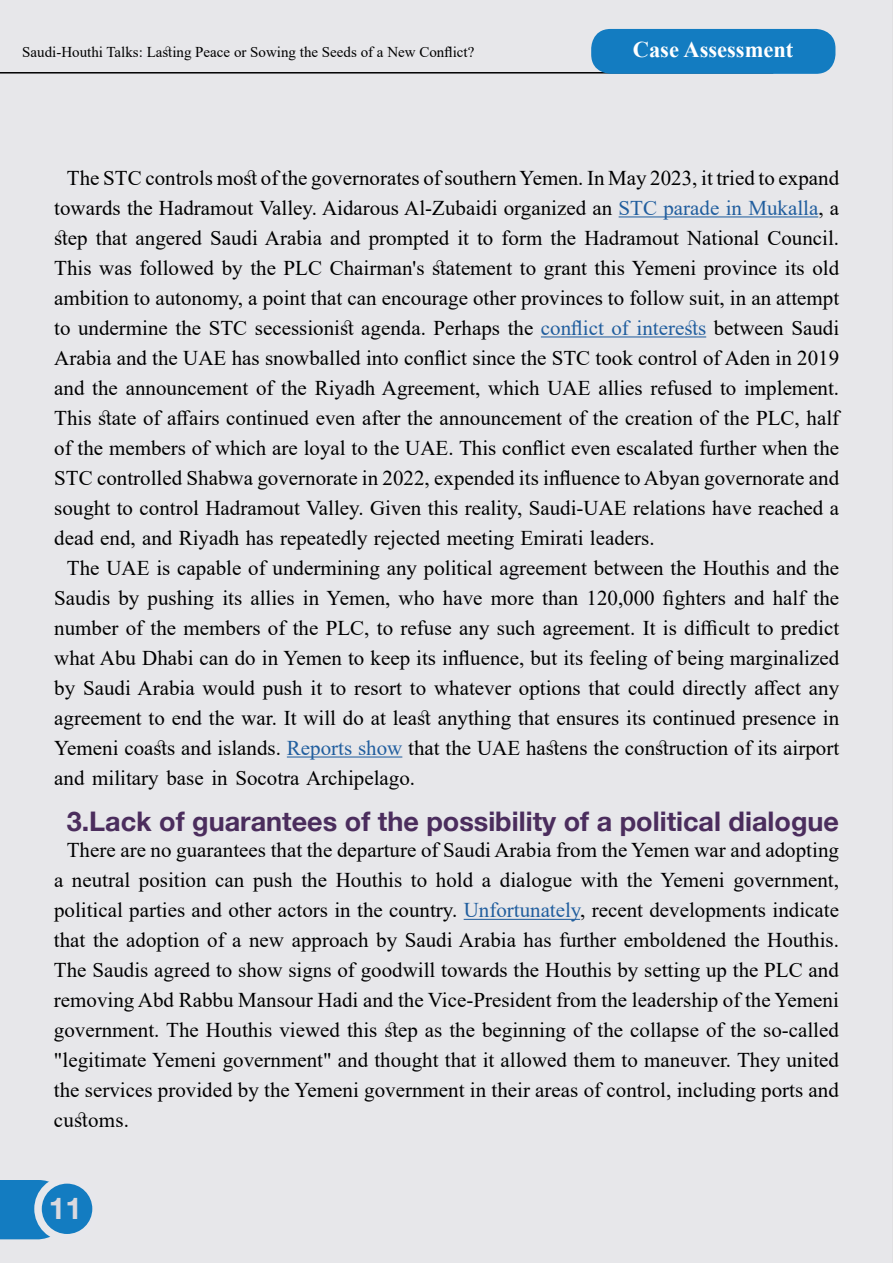
<style>
.page{position:relative;width:893px;height:1263px;background:#e7e7ea}
.page>*{position:absolute;margin:0;border:0;box-sizing:border-box;transform-origin:0 0}
.t1{font:700 30px "Helvetica Neue LT";color:#dad9df}
.t2{font:700 27px "Helvetica Neue LT";color:#4b2d5d}
.t3{font:700 22.5px "Times New Roman";color:#fff}
.t4{font:21px/30px "Times New Roman";color:#000;text-align:justify}
.t5{font:15px "Times New Roman";color:#000}
.s1{color:#215e9e}
</style>
<div class="page">
<hr style="left:619px;top:216px;width:199px;height:1px;background:#215e9e">
<hr style="left:541px;top:336px;width:165px;height:1px;background:#215e9e">
<hr style="left:287px;top:756px;width:115px;height:1px;background:#215e9e">
<div style="left:0;top:1180px;width:54px;height:59px;background:#137cc1"></div>
<div style="left:38px;top:1180px;width:58px;height:58px;background:#137cc1;border-radius:50%"></div>
<div style="left:34px;top:1176px;width:66px;height:65px;border:8px solid #e7e7eb;border-radius:50%"></div>
<hr style="left:464px;top:919px;width:116px;height:1px;background:#215e9e">
<hr style="left:0;top:72px;width:773px;height:2px;background:#000">
<div style="left:591px;top:29px;width:244px;height:45px;background:#137cc1;border-radius:20px"></div>
<p class="t5" style="left:22px;top:41px;width:454px">Saudi-Houthi Talks: Lasting Peace or Sowing the Seeds of a New Conflict?</p>
<p class="t3" style="left:633px;top:33px;width:162px">Case Assessment</p>
<p class="t4" style="left:54px;top:162px;width:786px;text-indent:13px">The STC controls most of the governorates of southernYemen In. May 2023, it tried to expand towards the Hadramout Valley. Aidarous Al-Zubaidi organized an <span class="s1">STC parade in Mukalla</span> a, step that angered Saudi Arabia and prompted it to form the Hadramout National Council.<br>This was followed by the PLC Chairman s' statement to grant this Yemeni province its old ambition to autonomy a, point that can encourage other provinces to follow suit in, an attempt to undermine the STC secessionist agenda. Perhaps the <span class="s1">conflict of interests</span> between Saudi Arabia and the UAE has snowballed into conflict since the STC took control of Aden in 2019 and the announcement of the Riyadh Agreement, which UAE allies refused to implement.<br>This state of affairs continued even after the announcement of the creation of the PLC, half of the members of which are loyal to the UAE. This conflict even escalated further when the STC controlled Shabwa governorate in 2022, expended its influence toAbyan governorate and sought to control Hadramout Valley. Given this reality, Saudi-UAE relations have reached a dead end, and Riyadh has repeatedly rejected meeting Emirati leaders.</p>
<p class="t4" style="left:54px;top:552px;width:786px;text-indent:13px">The UAE is capable of undermining any political agreement between the Houthis and the Saudis by pushing its allies in Yemen, who have more than 120,000 fighters and half the number of the members of the PLC, to refuse any such agreement. It is difficult to predict what Abu Dhabi can do in Yemen to keep its influence, but its feeling of being marginalized by Saudi Arabia would push it to resort to whatever options that could directly affect any agreement to end the war. It will do at least anything that ensures its continued presence in Yemeni coasts and islands. <span class="s1">Reports show</span> that the UAE hastens the construction of its airport and military base in Socotra Archipelago.</p>
<p class="t2" style="left:67px;top:805px;width:774px">3.Lack of guarantees of the possibility of a political dialogue</p>
<p class="t4" style="left:54px;top:834px;width:786px;text-indent:13px">There are no guarantees that the departure of Saudi Arabia from the Yemen war and adopting a neutral position can push the Houthis to hold a dialogue with the Yemeni government, political parties and other actors in the country. <span class="s1">Unfortunately</span>, recent developments indicate that the adoption of a new approach by Saudi Arabia has further emboldened the Houthis.<br>The Saudis agreed to show signs of goodwill towards the Houthis by setting up the PLC and removing Abd Rabbu Mansour Hadi and the Vice-President from the leadership of the Yemeni government. The Houthis viewed this step as the beginning of the collapse of the so-called "legitimate Yemeni government" and thought that it allowed them to maneuver. They united the services provided by the Yemeni government in their areas of control, including ports and customs.</p>
<h1 class="t1" style="left:49px;top:1191px;width:35px">11</h1>
</div>
